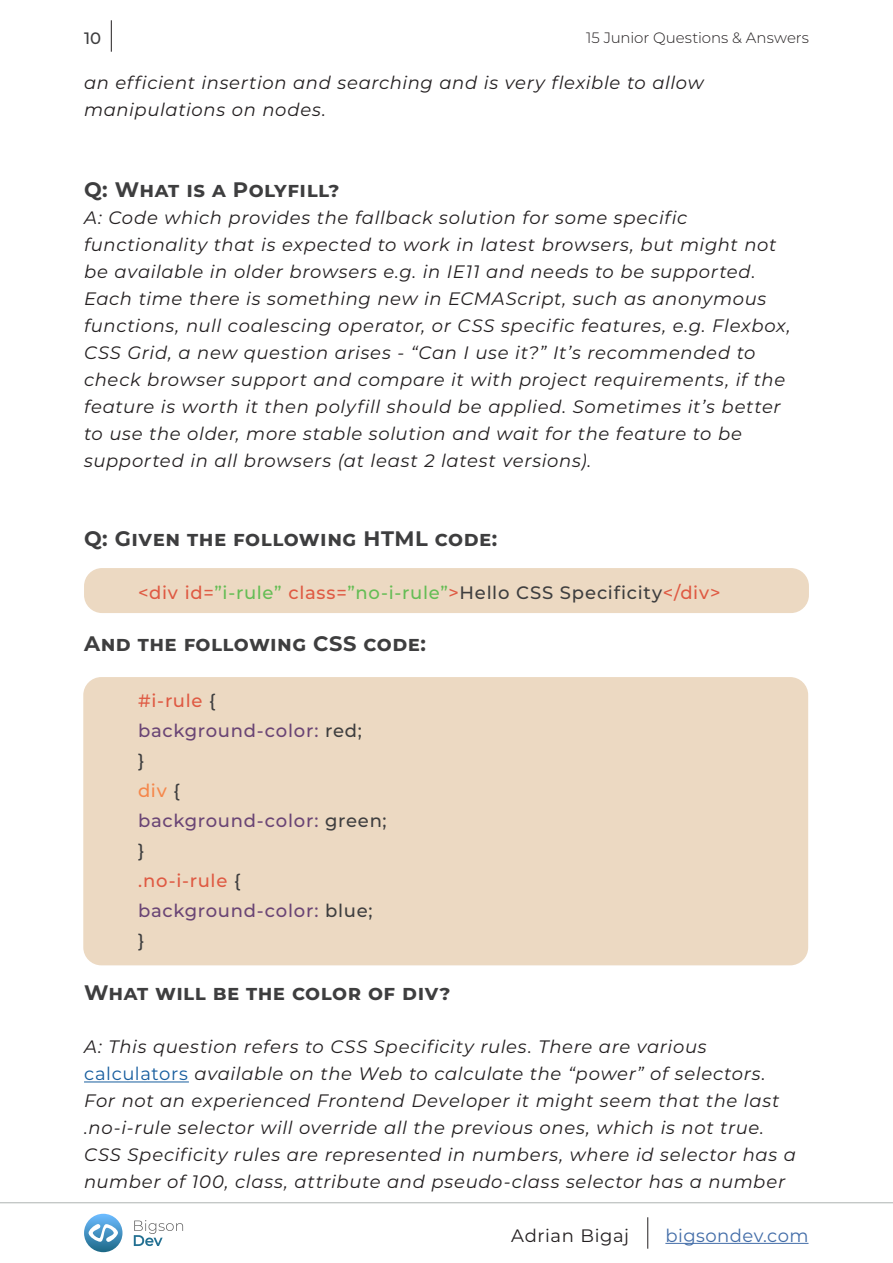
<style>
.page{position:relative;width:893px;height:1263px;background:#fff}
.page>*{position:absolute;margin:0;border:0;box-sizing:border-box;transform-origin:0 0}
.tytuł_pytania{font:700 21px "Montserrat";letter-spacing:.02em;color:#3e3e3f}
.pytanie_spis{font:700 21px "Montserrat";letter-spacing:.025em;color:#3e3e3f}
.bez_dzielenia{font:italic 18px/27px "Montserrat";letter-spacing:.035em;color:#231f20}
.bez_dzielenia-2{font:500 18px "Montserrat";letter-spacing:.04em;color:#df5a43}
.bez_dzielenia-3{font:500 18px "Montserrat";letter-spacing:.04em;color:#6a4575}
.t1{font:18px "Montserrat";letter-spacing:.025em;color:#436da8}
.t2{font:18px "Montserrat";letter-spacing:.035em;color:#231f20}
.bez_dzielenia-4{font:500 18px "Montserrat";color:#f5874b}
.bez_dzielenia-5{font:500 18px "Montserrat";color:#3e3e3f}
.t3{font:500 16.5px "Montserrat";color:#3e3e3f}
.t4{font:300 15px "Montserrat";letter-spacing:-.005em;color:#231f20}
.s1{color:#65bd55}
.s2{color:#3e3e3f}
.s3{font-style:normal;color:#175d9e}
</style>
<div class="page">
<div style="left:84px;top:1214px;width:38px;height:38px;background:linear-gradient(to bottom,#6ebdff,#216c8b);border-radius:19px"></div>
<svg style="left:89px;top:1224px;width:29px;height:18px"></svg>
<svg style="left:134px;top:1220px;width:49px;height:26px"></svg>
<hr style="left:665px;top:1243px;width:143px;height:1px;background:#436da8">
<hr style="left:0;top:1203px;width:892px;height:1px;background:#aeb3b2">
<hr style="left:111px;top:20px;width:1px;height:32px;background:#231f20">
<hr style="left:647px;top:1217px;width:1px;height:32px;background:#231f20">
<div style="left:83px;top:677px;width:725px;height:288px;background:#ecd9c2;border-radius:18px"></div>
<div style="left:84px;top:568px;width:724px;height:45px;background:#ecd9c2;border-radius:18px"></div>
<hr style="left:84px;top:1082px;width:105px;height:1px;background:#175d9e">
<p class="t3" style="left:84px;top:27px;width:19px">10</p>
<p class="t4" style="left:586px;top:27px;width:224px">15 Junior Questions &amp; Answers</p>
<p class="bez_dzielenia" style="left:84px;top:69px;width:621px">an efficient insertion and searching and is very flexible to allow manipulations on nodes.</p>
<p class="pytanie_spis" style="left:84px;top:174px;width:257px">Q: What is a Polyfill?</p>
<p class="bez_dzielenia" style="left:84px;top:203px;width:708px">A: Code which provides the fallback solution for some specific functionality that is expected to work in latest browsers, but might not be available in older browsers e.g. in IE11 and needs to be supported.<br>Each time there is something new in ECMAScript, such as anonymous functions, null coalescing operator, or CSS specific features, e.g. Flexbox, CSS Grid, a new question arises - “Can I use it?” It’s recommended to check browser support and compare it with project requirements, if the feature is worth it then polyfill should be applied. Sometimes it’s better to use the older, more stable solution and wait for the feature to be supported in all browsers (at least 2 latest versions).</p>
<p class="pytanie_spis" style="left:84px;top:524px;width:414px">Q: Given the following HTML code:</p>
<p class="bez_dzielenia-2" style="left:138px;top:580px;width:584px">&lt;div id=<span class="s1">”i-rule”</span> class=<span class="s1">”no-i-rule”</span>&gt;<span class="s2">Hello CSS Specificity</span>&lt;/div&gt;</p>
<p class="tytuł_pytania" style="left:84px;top:629px;width:343px">And the following CSS code:</p>
<p class="bez_dzielenia-2" style="left:138px;top:688px;width:79px">#i-rule <span class="s2">{</span></p>
<p class="bez_dzielenia-3" style="left:138px;top:718px;width:225px">background-color: <span class="s2">red;</span></p>
<p class="bez_dzielenia-5" style="left:138px;top:748px;width:8px">}</p>
<p class="bez_dzielenia-4" style="left:138px;top:778px;width:43px">div <span class="s2">{</span></p>
<p class="bez_dzielenia-3" style="left:138px;top:808px;width:250px">background-color: <span class="s2">green;</span></p>
<p class="bez_dzielenia-5" style="left:138px;top:838px;width:8px">}</p>
<p class="bez_dzielenia-2" style="left:138px;top:868px;width:104px">.no-i-rule <span class="s2">{</span></p>
<p class="bez_dzielenia-3" style="left:138px;top:898px;width:236px">background-color: <span class="s2">blue;</span></p>
<p class="bez_dzielenia-5" style="left:138px;top:928px;width:8px">}</p>
<p class="tytuł_pytania" style="left:84px;top:977px;width:368px">What will be the color of div?</p>
<p class="bez_dzielenia" style="left:84px;top:1033px;width:713px">A: This question refers to CSS Specificity rules. There are various <span class="s3">calculators</span> available on the Web to calculate the “power” of selectors.<br>For not an experienced Frontend Developer it might seem that the last .no-i-rule selector will override all the previous ones, which is not true.<br>CSS Specificity rules are represented in numbers, where id selector has a number of 100, class, attribute and pseudo-class selector has a number</p>
<p class="t2" style="left:511px;top:1223px;width:120px">Adrian Bigaj</p>
<p class="t1" style="left:665px;top:1223px;width:145px">bigsondev.com</p>
</div>
